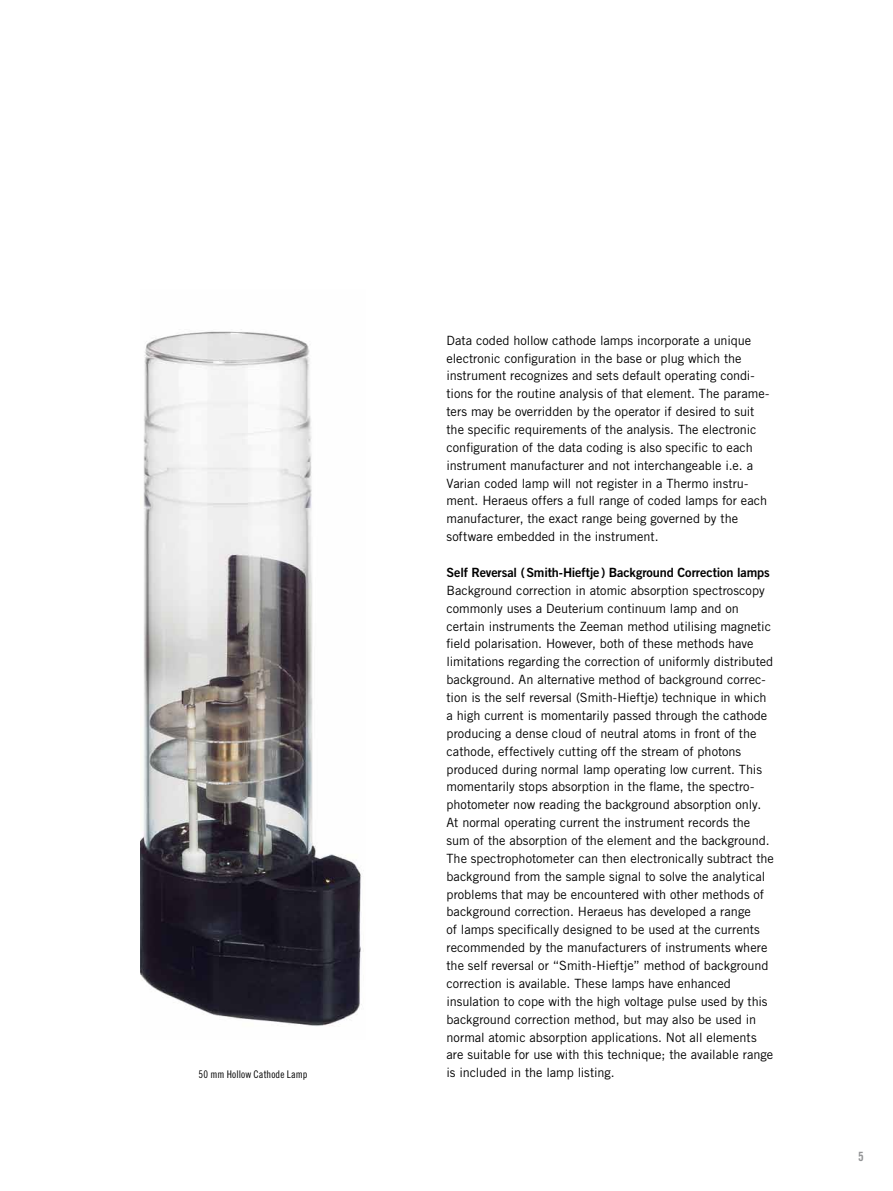
<style>
.page{position:relative;width:893px;height:1191px;background:#fff}
.page>*{position:absolute;margin:0;border:0;box-sizing:border-box;transform-origin:0 0}
.t1{font:12.75px/17.9px "Trade Gothic LT";color:#000}
.t2{font:12.75px "Trade Gothic LT Bold Two";letter-spacing:-.01em;color:#000}
.t3{font:12.75px "Trade Gothic LT Bold Cond Twenty";color:#929395}
.t4{font:10.5px "Trade Gothic LT Cond Eighteen";letter-spacing:.01em;color:#000}
</style>
<div class="page">
<img style="left:140px;top:329px;width:222px;height:697px">
<p class="t1" style="left:446px;top:331px;width:324px">Data coded hollow cathode lamps incorporate a unique electronic configuration in the base or plug which the instrument recognizes and sets default operating condi&shy;tions for the routine analysis of that element. The parame&shy;ters may be overridden by the operator if desired to suit the specific requirements of the analysis. The electronic configuration of the data coding is also specific to each instrument manufacturer and not interchangeable i.e. a Varian coded lamp will not register in a Thermo instru&shy;ment. Heraeus offers a full range of coded lamps for each manufacturer, the exact range being governed by the software embedded in the instrument.</p>
<p class="t2" style="left:446px;top:564px;width:325px">Self Reversal (Smith-Hieftje) Background Correction lamps</p>
<p class="t1" style="left:446px;top:581px;width:329px">Background correction in atomic absorption spectroscopy commonly uses a Deuterium continuum lamp and on certain instruments the Zeeman method utilising magnetic field polarisation. However, both of these methods have limitations regarding the correction of uniformly distributed background. An alternative method of background correc&shy;tion is the self reversal (Smith-Hieftje) technique in which a high current is momentarily passed through the cathode producing a dense cloud of neutral atoms in front of the cathode, effectively cutting off the stream of photons produced during normal lamp operating low current. This momentarily stops absorption in the flame, the spectro&shy;photometer now reading the background absorption only.<br>At normal operating current the instrument records the sum of the absorption of the element and the background.<br>The spectrophotometer can then electronically subtract the background from the sample signal to solve the analytical problems that may be encountered with other methods of background correction. Heraeus has developed a range<br>of lamps specifically designed to be used at the currents recommended by the manufacturers of instruments where the self reversal or “Smith-Hieftje” method of background correction is available. These lamps have enhanced insulation to cope with the high voltage pulse used by this background correction method, but may also be used in normal atomic absorption applications. Not all elements are suitable for use with this technique; the available range</p>
<p class="t4" style="left:199px;top:1068px;width:110px">50 mm Hollow Cathode Lamp</p>
<p class="t1" style="left:446px;top:1063px;width:170px">is included in the lamp listing.</p>
<p class="t3" style="left:858px;top:1149px;width:7px">5</p>
</div>
